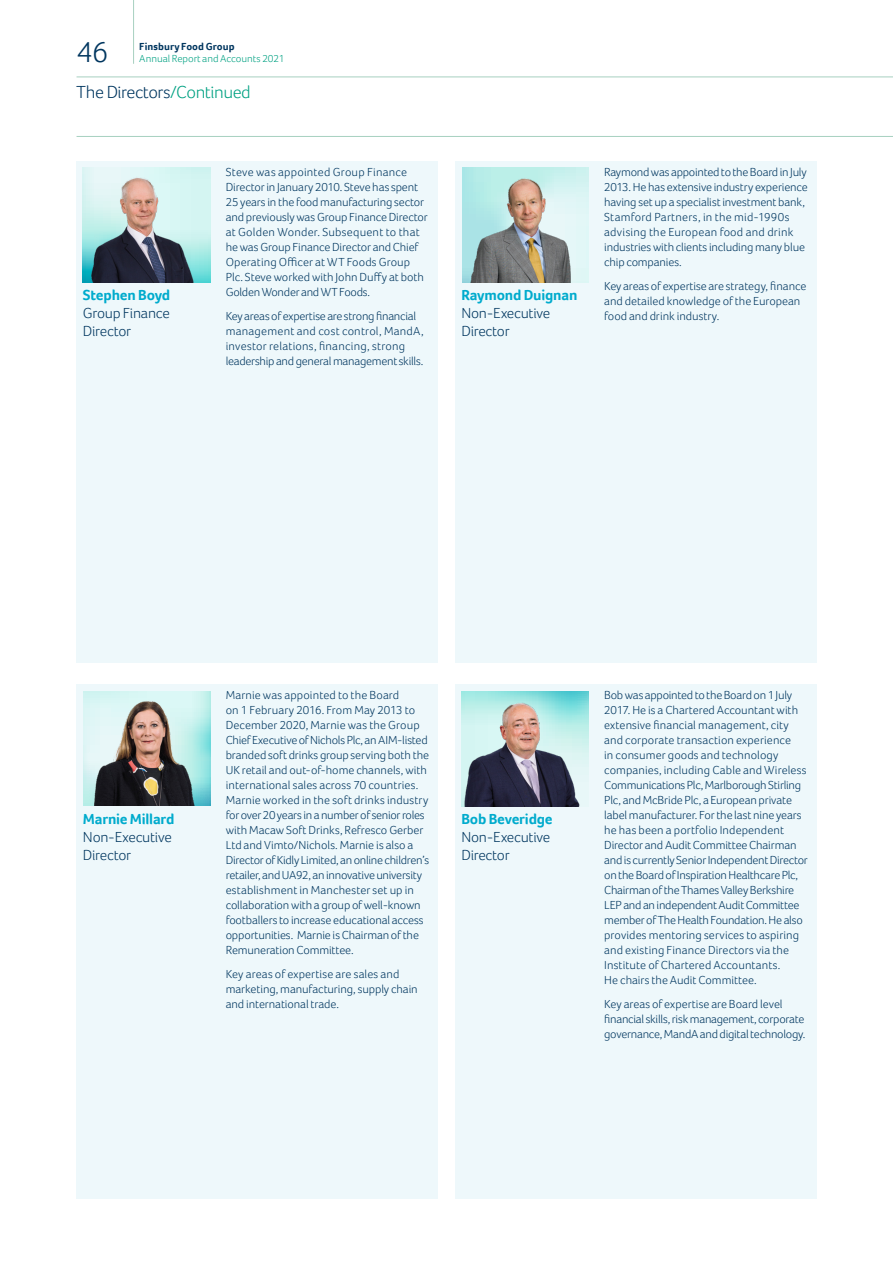
<style>
.page{position:relative;width:893px;height:1263px;background:#fff}
.page>*{position:absolute;margin:0;border:0;box-sizing:border-box;transform-origin:0 0}
.t1{font:300 30px "Foco";color:#00365f}
.t2{font:300 18px "Foco";letter-spacing:-.025em;color:#00365f}
.t3{font:300 15px/18px "Foco";letter-spacing:-.015em;color:#00365f}
.t4{font:700 15px "Foco";letter-spacing:-.015em;color:#00abcd}
.t5{font:300 12px/15px "Foco";letter-spacing:-.005em;color:#00365f}
.t6{font:300 10.5px "Foco";letter-spacing:-.005em;color:#00a182}
.t7{font:700 10.5px "Foco";letter-spacing:.005em;color:#00365f}
.s1{color:#00a182}
</style>
<div class="page">
<hr style="left:77px;top:77px;width:816px;height:1px;background:#a7d0c0">
<hr style="left:77px;top:136px;width:816px;height:1px;background:#a7d0c0">
<hr style="left:133px;top:0;width:1px;height:64px;background:#a7d0c0">
<div style="left:455px;top:685px;width:361px;height:514px;background:#eef8fb"></div>
<div style="left:77px;top:685px;width:361px;height:514px;background:#eef8fb"></div>
<div style="left:77px;top:162px;width:361px;height:501px;background:#eef8fb"></div>
<div style="left:455px;top:162px;width:361px;height:501px;background:#eef8fb"></div>
<img style="left:83px;top:168px;width:127px;height:114px">
<img style="left:461px;top:693px;width:127px;height:113px">
<img style="left:83px;top:692px;width:126px;height:113px">
<img style="left:462px;top:168px;width:126px;height:114px">
<h1 class="t1" style="left:77px;top:34px;width:33px">46</h1>
<p class="t7" style="left:139px;top:39px;width:97px">Finsbury Food Group</p>
<p class="t6" style="left:139px;top:52px;width:147px">Annual Report and Accounts 2021</p>
<h2 class="t2" style="left:77px;top:81px;width:176px">The Directors<span class="s1">/Continued</span></h2>
<p class="t4" style="left:83px;top:285px;width:89px">Stephen Boyd</p>
<p class="t3" style="left:83px;top:304px;width:88px">Group Finance<br>Director</p>
<p class="t5" style="left:226px;top:165px;width:203px">Steve was appointed Group Finance Director in January 2010. Steve has spent 25 years in the food manufacturing sector and previously was Group Finance Director at Golden Wonder. Subsequent to that he was Group Finance Director and Chief Operating Officer at WT Foods Group Plc. Steve worked with John Duffy at both Golden Wonder and WT Foods.</p>
<p class="t5" style="left:226px;top:308px;width:200px">Key areas of expertise are strong financial management and cost control, MandA, investor relations, financing, strong leadership and general management skills.</p>
<p class="t4" style="left:461px;top:285px;width:118px">Raymond Duignan</p>
<p class="t3" style="left:461px;top:304px;width:90px">Non-Executive<br>Director</p>
<p class="t5" style="left:604px;top:165px;width:205px">Raymond was appointed to the Board in July 2013. He has extensive industry experience having set up a specialist investment bank, Stamford Partners, in the mid-1990s advising the European food and drink industries with clients including many blue chip companies.</p>
<p class="t5" style="left:604px;top:278px;width:204px">Key areas of expertise are strategy, finance and detailed knowledge of the European food and drink industry.</p>
<p class="t4" style="left:83px;top:808px;width:93px">Marnie Millard</p>
<p class="t3" style="left:83px;top:827px;width:90px">Non-Executive<br>Director</p>
<p class="t5" style="left:226px;top:688px;width:205px">Marnie was appointed to the Board<br>on 1 February 2016. From May 2013 to December 2020, Marnie was the Group Chief Executive of Nichols Plc, an AIM-listed branded soft drinks group serving both the UK retail and out-of-home channels, with international sales across 70 countries.<br>Marnie worked in the soft drinks industry for over 20 years in a number of senior roles with Macaw Soft Drinks, Refresco Gerber Ltd and Vimto/Nichols. Marnie is also a Director of Kidly Limited, an online children’s retailer, and UA92, an innovative university establishment in Manchester set up in collaboration with a group of well-known footballers to increase educational access opportunities. Marnie is Chairman of the Remuneration Committee.</p>
<p class="t5" style="left:226px;top:966px;width:194px">Key areas of expertise are sales and marketing, manufacturing, supply chain and international trade.</p>
<p class="t4" style="left:461px;top:808px;width:93px">Bob Beveridge</p>
<p class="t3" style="left:461px;top:827px;width:90px">Non-Executive<br>Director</p>
<p class="t5" style="left:604px;top:688px;width:205px">Bob was appointed to the Board on 1 July 2017. He is a Chartered Accountant with extensive financial management, city and corporate transaction experience<br>in consumer goods and technology companies, including Cable and Wireless Communications Plc, Marlborough Stirling Plc, and McBride Plc, a European private label manufacturer. For the last nine years he has been a portfolio Independent Director and Audit Committee Chairman and is currently Senior Independent Director on the Board of Inspiration Healthcare Plc, Chairman of the Thames Valley Berkshire LEP and an independent Audit Committee member of The Health Foundation. He also provides mentoring services to aspiring and existing Finance Directors via the Institute of Chartered Accountants.<br>He chairs the Audit Committee.</p>
<p class="t5" style="left:604px;top:996px;width:203px">Key areas of expertise are Board level financial skills, risk management, corporate governance, MandA and digital technology.</p>
</div>
